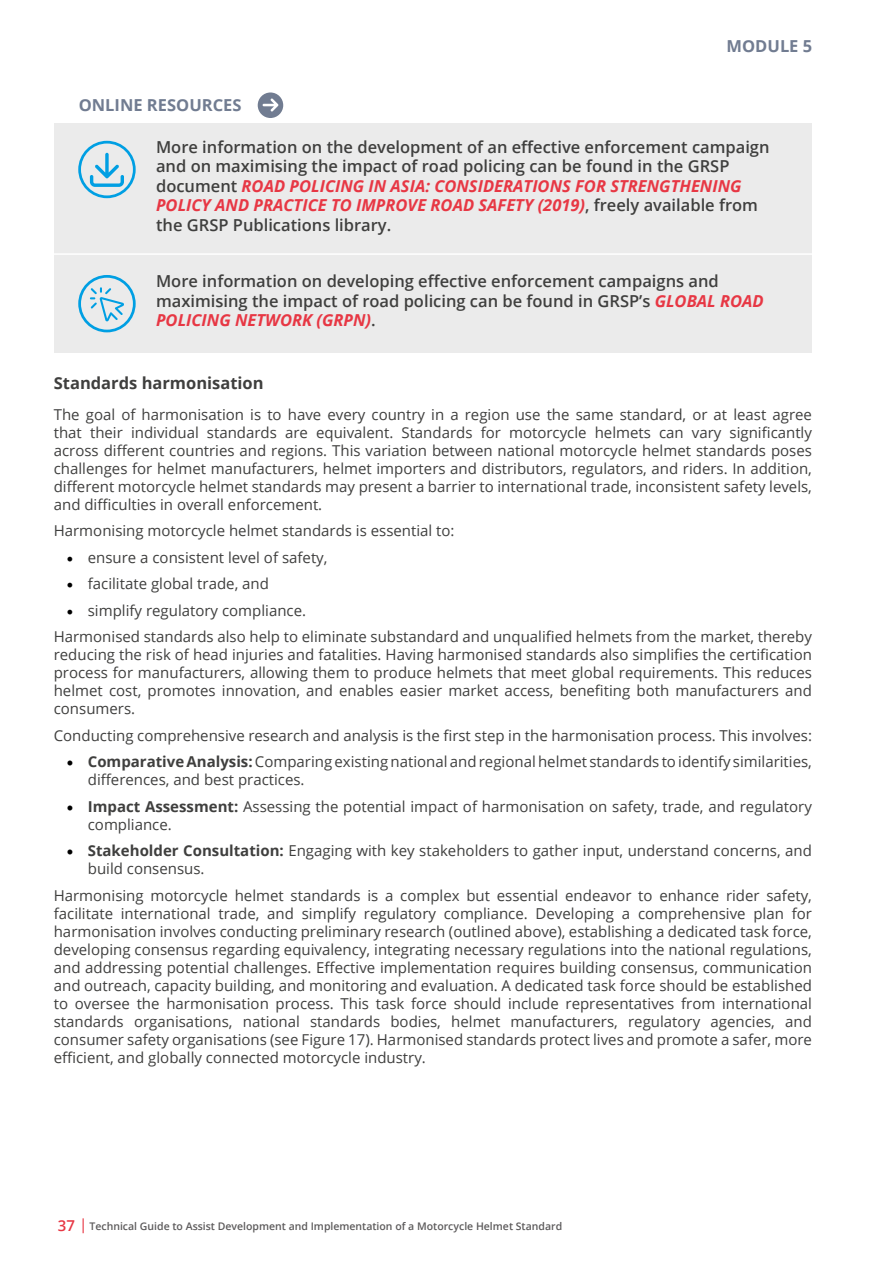
<style>
.page{position:relative;width:893px;height:1263px;background:#fff}
.page>*{position:absolute;margin:0;border:0;box-sizing:border-box;transform-origin:0 0}
.t1{font:600 16.5px/19.5px "Open Sans";color:#3f3f3e}
.t2{font:700 16.5px "Open Sans";color:#717c91}
.t3{font:700 16.5px "Open Sans";color:#3f3f3e}
.t4{font:15px/18px "Open Sans";color:#3f3f3e}
.t5{font:600 10.5px "Open Sans";color:#5c5a5b}
.s1{font-weight:700;font-style:italic;color:#e73744}
.s2{font-family:"Minion Pro";font-size:18px;color:#000}
.s3{font-family:"Minion Pro";font-weight:700;font-size:18px;color:#000}
.s4{font-weight:700}
.s5{font-size:15px;color:#e73744}
</style>
<div class="page">
<div style="left:54px;top:123px;width:758px;height:230px;background:#ebebeb"></div>
<hr style="left:54px;top:253px;width:758px;height:2px;background:#fff">
<div style="left:258px;top:92px;width:25px;height:26px;background:#717c91;border-radius:50%"></div>
<svg style="left:263px;top:98px;width:15px;height:14px"></svg>
<svg style="left:79px;top:141px;width:57px;height:57px"></svg>
<svg style="left:79px;top:275px;width:57px;height:57px"></svg>
<svg style="left:83px;top:1218px;width:1px;height:15px"></svg>
<p class="t2" style="left:79px;top:94px;width:164px">ONLINE RESOURCES</p>
<p class="t2" style="left:727px;top:34px;width:87px">MODULE 5</p>
<p class="t1" style="left:156px;top:137px;width:615px">More information on the development of an effective enforcement campaign and on maximising the impact of road policing can be found in the GRSP document <span class="s1">ROAD POLICING IN ASIA: CONSIDERATIONS FOR STRENGTHENING POLICY AND PRACTICE TO IMPROVE ROAD SAFETY (2019)</span>, freely available from the GRSP Publications library.</p>
<p class="t1" style="left:156px;top:271px;width:609px">More information on developing effective enforcement campaigns and maximising the impact of road policing can be found in GRSP’s <span class="s1">GLOBAL ROAD<br>POLICING NETWORK (GRPN)</span>.</p>
<p class="t3" style="left:54px;top:371px;width:211px">Standards harmonisation</p>
<p class="t4" style="left:54px;top:405px;width:760px;text-align:justify">The goal of harmonisation is to have every country in a region use the same standard, or at least agree that their individual standards are equivalent. Standards for motorcycle helmets can vary significantly across different countries and regions. This variation between national motorcycle helmet standards poses challenges for helmet manufacturers, helmet importers and distributors, regulators, and riders. In addition, different motorcycle helmet standards may present a barrier to international trade, inconsistent safety levels, and difficulties in overall enforcement.</p>
<p class="t4" style="left:54px;top:521px;width:402px">Harmonising motorcycle helmet standards is essential to:</p>
<p class="t4" style="left:67px;top:548px;width:262px"><span class="s2">•</span> ensure a consistent level of safety,</p>
<p class="t4" style="left:67px;top:574px;width:204px"><span class="s2">•</span> facilitate global trade, and</p>
<p class="t4" style="left:54px;top:597px;width:760px;line-height:26.5px;text-indent:13px"><span class="s2">•</span> simplify regulatory compliance.<br>Harmonised standards also help to eliminate substandard and unqualified helmets from the market, thereby</p>
<p class="t4" style="left:54px;top:645px;width:760px;text-align:justify">reducing the risk of head injuries and fatalities. Having harmonised standards also simplifies the certification process for manufacturers, allowing them to produce helmets that meet global requirements. This reduces helmet cost, promotes innovation, and enables easier market access, benefiting both manufacturers and consumers.</p>
<p class="t4" style="left:54px;top:726px;width:760px">Conducting comprehensive research and analysis is the first step in the harmonisation process. This involves:</p>
<p class="t4" style="left:88px;top:752px;width:726px;text-indent:-21px"><span class="s3">•</span> <span class="s4">Comparative Analysis:</span> Comparing existing national and regional helmet standards to identify similarities, differences, and best practices.</p>
<p class="t4" style="left:88px;top:797px;width:726px;text-indent:-21px"><span class="s3">•</span> <span class="s4">Impact Assessment:</span> Assessing the potential impact of harmonisation on safety, trade, and regulatory compliance.</p>
<p class="t4" style="left:88px;top:841px;width:726px;text-indent:-21px"><span class="s3">•</span> <span class="s4">Stakeholder Consultation:</span> Engaging with key stakeholders to gather input, understand concerns, and build consensus.</p>
<p class="t4" style="left:54px;top:886px;width:760px;text-align:justify">Harmonising motorcycle helmet standards is a complex but essential endeavor to enhance rider safety, facilitate international trade, and simplify regulatory compliance. Developing a comprehensive plan for harmonisation involves conducting preliminary research (outlined above), establishing a dedicated task force, developing consensus regarding equivalency, integrating necessary regulations into the national regulations, and addressing potential challenges. Effective implementation requires building consensus, communication and outreach, capacity building, and monitoring and evaluation. A dedicated task force should be established to oversee the harmonisation process. This task force should include representatives from international standards organisations, national standards bodies, helmet manufacturers, regulatory agencies, and consumer safety organisations (see Figure 17). Harmonised standards protect lives and promote a safer, more efficient, and globally connected motorcycle industry.</p>
<p class="t5" style="left:58px;top:1219px;width:506px"><span class="s5">37</span> Technical Guide to Assist Development and Implementation of a Motorcycle Helmet Standard</p>
</div>
